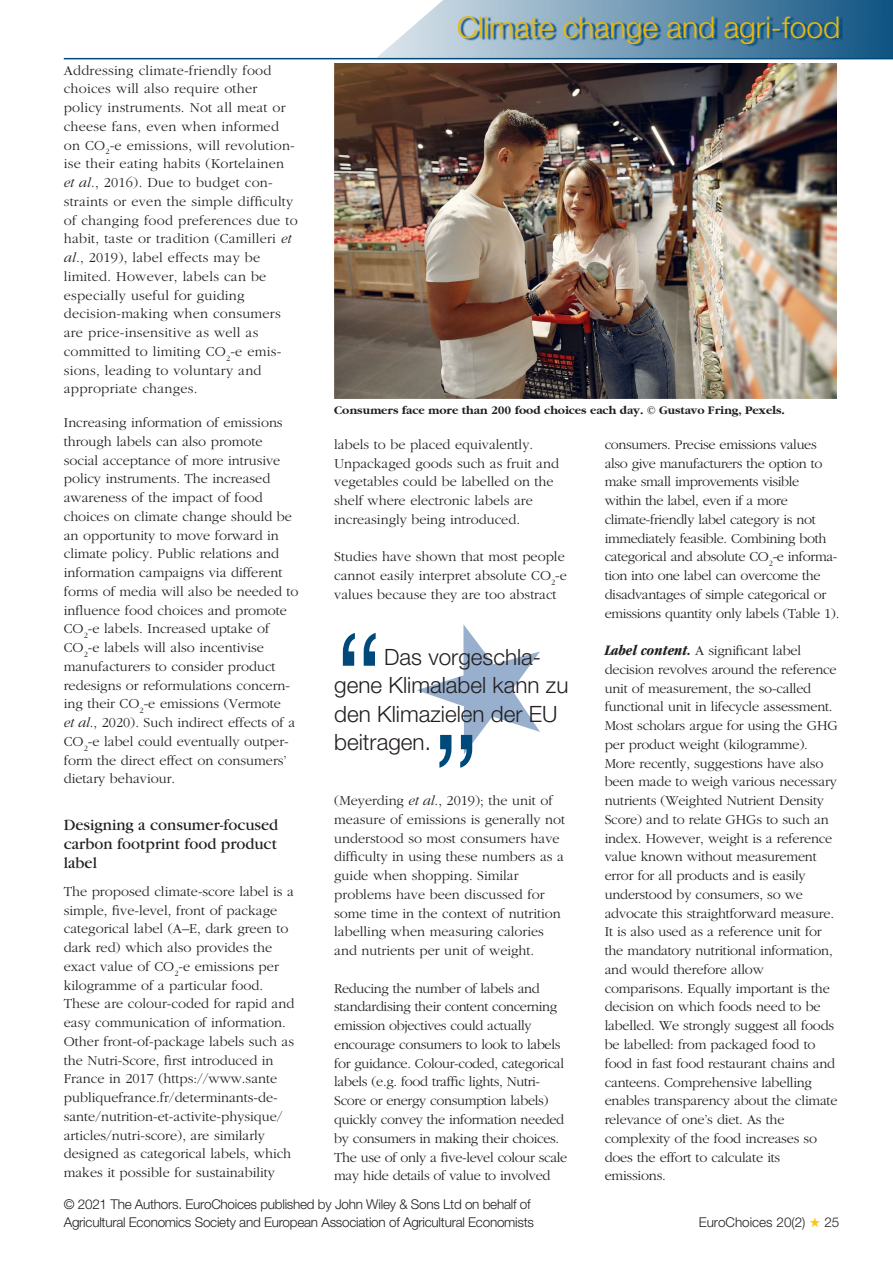
<style>
.page{position:relative;width:893px;height:1263px;background:#fff}
.page>*{position:absolute;margin:0;border:0;box-sizing:border-box;transform-origin:0 0}
.t1{font:300 135px "Helvetica Neue";color:#00497b}
.t2{font:300 30px "Helvetica Neue";color:#e8b80e}
.t3{font:300 22.5px/28.5px "Helvetica Neue";color:#231f20}
.t4{font:16.5px/18.8px "Garamond";color:#231f20;text-align:justify}
.t5{font:300 14.25px/18.8px "Garamond";color:#231f20}
.t6{font:300 14.25px/18.8px "Garamond";letter-spacing:-.025em;color:#231f20}
.t7{font:300 14.25px/18.8px "Garamond";letter-spacing:.02em;color:#231f20}
.t8{font:300 13.5px/18px "Helvetica Neue";letter-spacing:-.02em;color:#231f20}
.t9{font:300 13.5px "Helvetica Neue";color:#231f20}
.t10{font:700 12px "ITC Garamond";color:#231f20}
.s1{font-style:italic}
.s2{font-weight:700;font-style:italic;font-size:15px}
.s3{color:#fac60f}
</style>
<div class="page">
<svg style="left:377px;top:0;width:516px;height:58px;background:#7ea3bc"></svg>
<svg style="left:460px;top:16px;width:383px;height:31px;background:#5c8aaa"></svg>
<hr style="left:64px;top:58px;width:829px;height:1px;background:#00497b">
<svg style="left:417px;top:624px;width:123px;height:130px"></svg>
<img style="left:334px;top:64px;width:502px;height:334px">
<p class="t7" style="left:64px;top:61px;width:235px">Addressing climate-friendly food choices will also require other policy instruments. Not all meat or cheese fans, even when informed on CO<sub>2</sub>-e emissions, will revolution&shy;ise their eating habits (Kortelainen <span class="s1">et al</span>., 2016). Due to budget con&shy;straints or even the simple difficulty of changing food preferences due to habit, taste or tradition (Camilleri <span class="s1">et al</span>., 2019), label effects may be limited. However, labels can be especially useful for guiding decision-making when consumers are price-insensitive as well as committed to limiting CO<sub>2</sub>-e emis&shy;sions, leading to voluntary and appropriate changes.</p>
<p class="t5" style="left:64px;top:413px;width:236px">Increasing information of emissions through labels can also promote social acceptance of more intrusive policy instruments. The increased awareness of the impact of food choices on climate change should be an opportunity to move forward in climate policy. Public relations and information campaigns via different forms of media will also be needed to influence food choices and promote CO<sub>2</sub>-e labels. Increased uptake of CO<sub>2</sub>-e labels will also incentivise manufacturers to consider product redesigns or reformulations concern&shy;ing their CO<sub>2</sub>-e emissions (Vermote<br><span class="s1">et al</span>., 2020). Such indirect effects of a CO<sub>2</sub>-e label could eventually outper&shy;form the direct effect on consumers’ dietary behaviour.</p>
<p class="t4" style="left:64px;top:816px;width:216px">Designing a consumer-focused carbon footprint food product label</p>
<p class="t5" style="left:64px;top:882px;width:232px">The proposed climate-score label is a simple, five-level, front of package categorical label (A–E, dark green to dark red) which also provides the exact value of CO<sub>2</sub>-e emissions per kilogramme of a particular food.<br>These are colour-coded for rapid and easy communication of information.<br>Other front-of-package labels such as the Nutri-Score, first introduced in France in 2017 (https://www.sante publiquefrance.fr/determinants-de&shy;sante/nutrition-et-activite-physique/ articles/nutri-score), are similarly designed as categorical labels, which makes it possible for sustainability</p>
<h2 class="t2" style="left:457px;top:9px;width:385px">Climate change and agri-food</h2>
<p class="t10" style="left:334px;top:404px;width:452px">Consumers face more than 200 food choices each day. © Gustavo Fring, Pexels.</p>
<p class="t5" style="left:334px;top:435px;width:226px">labels to be placed equivalently.<br>Unpackaged goods such as fruit and vegetables could be labelled on the shelf where electronic labels are increasingly being introduced.</p>
<p class="t5" style="left:334px;top:548px;width:234px">Studies have shown that most people cannot easily interpret absolute CO<sub>2</sub>-e values because they are too abstract</p>
<h1 class="t1" style="left:334px;top:599px;width:51px">“</h1>
<h3 class="t3" style="left:334px;top:642px;width:236px;text-indent:50px">Das vorgeschla&shy;gene Klimalabel kann zu den Klimazielen der EU beitragen.</h3>
<h1 class="t1" style="left:431px;top:701px;width:51px">”</h1>
<p class="t5" style="left:334px;top:791px;width:232px">(Meyerding <span class="s1">et al</span>., 2019); the unit of measure of emissions is generally not understood so most consumers have difficulty in using these numbers as a guide when shopping. Similar problems have been discussed for some time in the context of nutrition labelling when measuring calories and nutrients per unit of weight.</p>
<p class="t6" style="left:334px;top:979px;width:235px">Reducing the number of labels and standardising their content concerning emission objectives could actually encourage consumers to look to labels for guidance. Colour-coded, categorical labels (e.g. food traffic lights, Nutri-Score or energy consumption labels) quickly convey the information needed by consumers in making their choices.<br>The use of only a five-level colour scale may hide details of value to involved</p>
<p class="t6" style="left:605px;top:435px;width:236px">consumers. Precise emissions values also give manufacturers the option to make small improvements visible within the label, even if a more climate-friendly label category is not immediately feasible. Combining both categorical and absolute CO<sub>2</sub>-e informa&shy;tion into one label can overcome the disadvantages of simple categorical or emissions quantity only labels (Table 1).</p>
<p class="t5" style="left:605px;top:641px;width:235px"><span class="s2">Label content.</span> A significant label decision revolves around the reference unit of measurement, the so-called functional unit in lifecycle assessment.<br>Most scholars argue for using the GHG per product weight (kilogramme).<br>More recently, suggestions have also been made to weigh various necessary nutrients (Weighted Nutrient Density Score) and to relate GHGs to such an index. However, weight is a reference value known without measurement error for all products and is easily understood by consumers, so we advocate this straightforward measure.<br>It is also used as a reference unit for the mandatory nutritional information, and would therefore allow comparisons. Equally important is the decision on which foods need to be labelled. We strongly suggest all foods be labelled: from packaged food to food in fast food restaurant chains and canteens. Comprehensive labelling enables transparency about the climate relevance of one’s diet. As the complexity of the food increases so does the effort to calculate its emissions.</p>
<p class="t8" style="left:64px;top:1195px;width:472px">© 2021 The Authors. EuroChoices published by John Wiley &amp; Sons Ltd on behalf of<br>Agricultural Economics Society and European Association of Agricultural Economists</p>
<p class="t9" style="left:699px;top:1214px;width:142px">EuroChoices 20(2) <span class="s3">★</span> 25</p>
</div>
